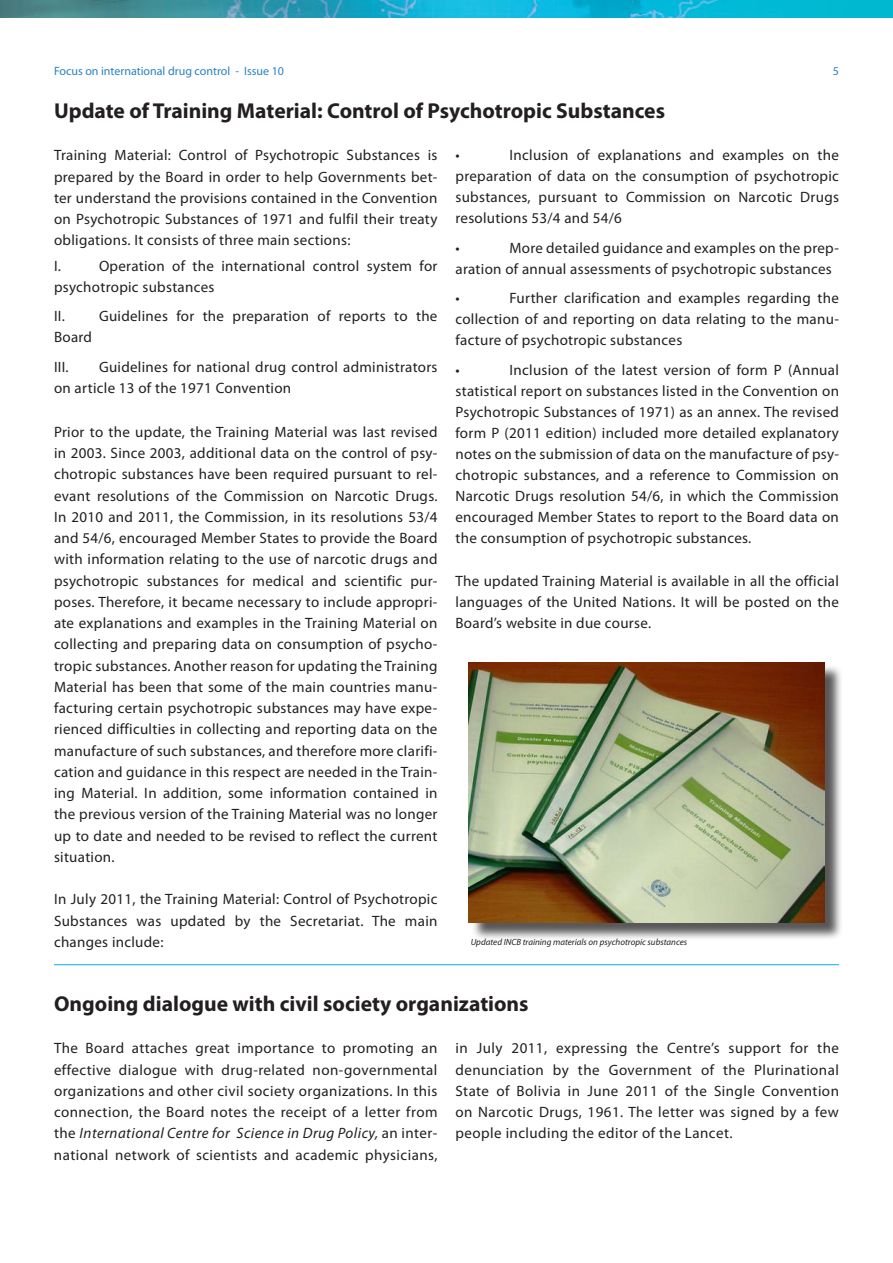
<style>
.page{position:relative;width:893px;height:1263px;background:#fff}
.page>*{position:absolute;margin:0;border:0;box-sizing:border-box;transform-origin:0 0}
.t1{font:700 21.6px "Myriad Pro";color:#231f20}
.t2{font:15px/21.3px "Myriad Pro";letter-spacing:.02em;color:#231f20;text-align:justify}
.t3{font:12px "Myriad Pro";color:#2981c4}
.text_under_image{font:italic 9px "Myriad Pro";color:#231f20}
.s1{font-style:italic}
</style>
<div class="page">
<img style="left:0;top:0;width:893px;height:17px">
<div style="left:471px;top:665px;width:372px;height:276px;background:#231f20;opacity:.75"></div>
<img style="left:469px;top:662px;width:356px;height:260px">
<hr style="left:54px;top:964px;width:785px;height:1px;background:#00aeef">
<p class="t3" style="left:54px;top:64px;width:231px">Focus on international drug control - Issue 10</p>
<p class="t3" style="left:833px;top:64px;width:8px">5</p>
<h1 class="t1" style="left:54px;top:96px;width:613px">Update of Training Material: Control of Psychotropic Substances</h1>
<p class="t2" style="left:54px;top:144px;width:385px">Training Material: Control of Psychotropic Substances is prepared by the Board in order to help Governments bet&shy;ter understand the provisions contained in the Convention on Psychotropic Substances of 1971 and fulfil their treaty obligations. It consists of three main sections:</p>
<p class="t2" style="left:54px;top:255px;width:8px">I.</p>
<p class="t2" style="left:54px;top:255px;width:385px;text-indent:45px">Operation of the international control system for psychotropic substances</p>
<p class="t2" style="left:54px;top:305px;width:385px">II. Guidelines for the preparation of reports to the<br>Board</p>
<p class="t2" style="left:54px;top:356px;width:16px">III.</p>
<p class="t2" style="left:54px;top:356px;width:385px;text-indent:45px">Guidelines for national drug control administrators on article 13 of the 1971 Convention</p>
<p class="t2" style="left:54px;top:421px;width:385px">Prior to the update, the Training Material was last revised in 2003. Since 2003, additional data on the control of psy&shy;chotropic substances have been required pursuant to rel&shy;evant resolutions of the Commission on Narcotic Drugs.<br>In 2010 and 2011, the Commission, in its resolutions 53/4 and 54/6, encouraged Member States to provide the Board with information relating to the use of narcotic drugs and psychotropic substances for medical and scientific pur&shy;poses. Therefore, it became necessary to include appropri&shy;ate explanations and examples in the Training Material on collecting and preparing data on consumption of psycho&shy;tropic substances. Another reason for updating the Training Material has been that some of the main countries manu&shy;facturing certain psychotropic substances may have expe&shy;rienced difficulties in collecting and reporting data on the manufacture of such substances, and therefore more clarifi&shy;cation and guidance in this respect are needed in the Train&shy;ing Material. In addition, some information contained in the previous version of the Training Material was no longer up to date and needed to be revised to reflect the current situation.</p>
<p class="t2" style="left:54px;top:888px;width:385px">In July 2011, the Training Material: Control of Psychotropic Substances was updated by the Secretariat. The main changes include:</p>
<p class="t2" style="left:455px;top:144px;width:385px;text-indent:54px">Inclusion of explanations and examples on the preparation of data on the consumption of psychotropic substances, pursuant to Commission on Narcotic Drugs resolutions 53/4 and 54/6</p>
<p class="t2" style="left:455px;top:237px;width:6px">•</p>
<p class="t2" style="left:455px;top:144px;width:6px">•</p>
<p class="t2" style="left:455px;top:237px;width:385px;text-indent:54px">More detailed guidance and examples on the prep&shy;aration of annual assessments of psychotropic substances</p>
<p class="t2" style="left:455px;top:287px;width:6px">•</p>
<p class="t2" style="left:455px;top:287px;width:385px;text-indent:54px">Further clarification and examples regarding the collection of and reporting on data relating to the manu&shy;facture of psychotropic substances</p>
<p class="t2" style="left:455px;top:359px;width:6px">•</p>
<p class="t2" style="left:455px;top:359px;width:385px;text-indent:54px">Inclusion of the latest version of form P (Annual statistical report on substances listed in the Convention on Psychotropic Substances of 1971) as an annex. The revised form P (2011 edition) included more detailed explanatory notes on the submission of data on the manufacture of psy&shy;chotropic substances, and a reference to Commission on Narcotic Drugs resolution 54/6, in which the Commission encouraged Member States to report to the Board data on the consumption of psychotropic substances.</p>
<p class="t2" style="left:455px;top:570px;width:385px">The updated Training Material is available in all the official languages of the United Nations. It will be posted on the Board’s website in due course.</p>
<p class="text_under_image" style="left:471px;top:937px;width:218px">Updated INCB training materials on psychotropic substances</p>
<h1 class="t1" style="left:54px;top:989px;width:476px">Ongoing dialogue with civil society organizations</h1>
<p class="t2" style="left:54px;top:1037px;width:385px">The Board attaches great importance to promoting an effective dialogue with drug-related non-governmental organizations and other civil society organizations. In this connection, the Board notes the receipt of a letter from the <span class="s1">International Centre for Science in Drug Policy,</span> an inter&shy;national network of scientists and academic physicians,</p>
<p class="t2" style="left:455px;top:1037px;width:385px">in July 2011, expressing the Centre’s support for the denunciation by the Government of the Plurinational State of Bolivia in June 2011 of the Single Convention on Narcotic Drugs, 1961. The letter was signed by a few people including the editor of the Lancet.</p>
</div>
